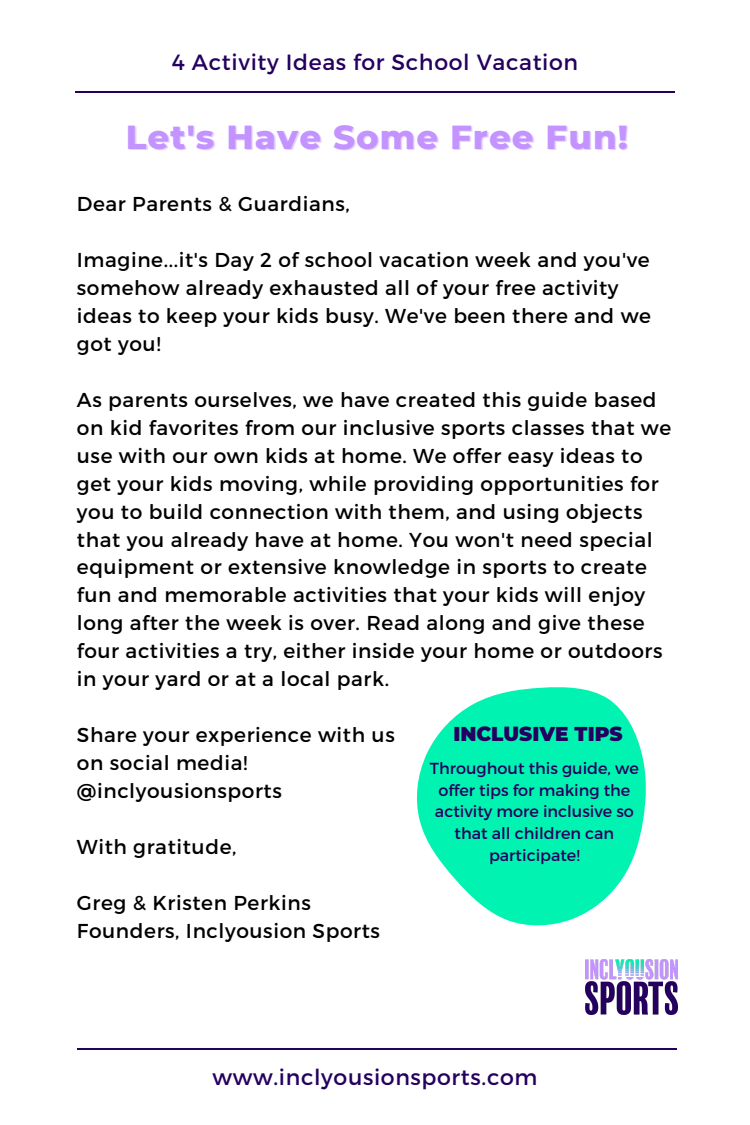
<style>
.page{position:relative;width:750px;height:1125px;background:#fff}
.page>*{position:absolute;margin:0;border:0;box-sizing:border-box;transform-origin:0 0}
.t1{font:800 34px "Montserrat";letter-spacing:.03em;color:#c393ff}
.t2{font:22px "Montserrat";letter-spacing:.03em;color:#25005f}
.t3{font:20.1px/27.9px "Montserrat";letter-spacing:.03em;color:#000}
.t4{font:900 20px "Montserrat";color:#25005f}
.t5{font:16px/21.8px "Montserrat";color:#25005f;text-align:center}
</style>
<div class="page">
<hr style="left:75px;top:91px;width:600px;height:2px;background:#25005f">
<hr style="left:77px;top:1048px;width:600px;height:2px;background:#25005f">
<img style="left:586px;top:959px;width:91px;height:55px">
<svg style="left:416px;top:687px;width:230px;height:239px;fill:#00f3b1"></svg>
<p class="t2" style="left:172px;top:48px;width:408px">4 Activity Ideas for School Vacation</p>
<h1 class="t1" style="left:126px;top:116px;width:504px">Let's Have Some Free Fun!</h1>
<p class="t3" style="left:77px;top:189px;width:274px">Dear Parents &amp; Guardians,</p>
<p class="t3" style="left:77px;top:245px;width:576px">Imagine...it's Day 2 of school vacation week and you've somehow already exhausted all of your free activity ideas to keep your kids busy. We've been there and we got you!</p>
<p class="t3" style="left:77px;top:385px;width:596px">As parents ourselves, we have created this guide based on kid favorites from our inclusive sports classes that we use with our own kids at home. We offer easy ideas to get your kids moving, while providing opportunities for you to build connection with them, and using objects that you already have at home. You won't need special equipment or extensive knowledge in sports to create fun and memorable activities that your kids will enjoy long after the week is over. Read along and give these four activities a try, either inside your home or outdoors in your yard or at a local park.</p>
<p class="t3" style="left:77px;top:720px;width:319px">Share your experience with us on social media! @inclyousionsports</p>
<p class="t3" style="left:77px;top:832px;width:161px">With gratitude,</p>
<p class="t3" style="left:77px;top:887px;width:305px">Greg &amp; Kristen Perkins<br>Founders, Inclyousion Sports</p>
<p class="t4" style="left:453px;top:722px;width:171px">INCLUSIVE TIPS</p>
<p class="t5" style="left:430px;top:756px;width:210px">Throughout this guide, we offer tips for making the activity more inclusive so that all children can participate!</p>
<p class="t2" style="left:213px;top:1063px;width:326px">www.inclyousionsports.com</p>
</div>
